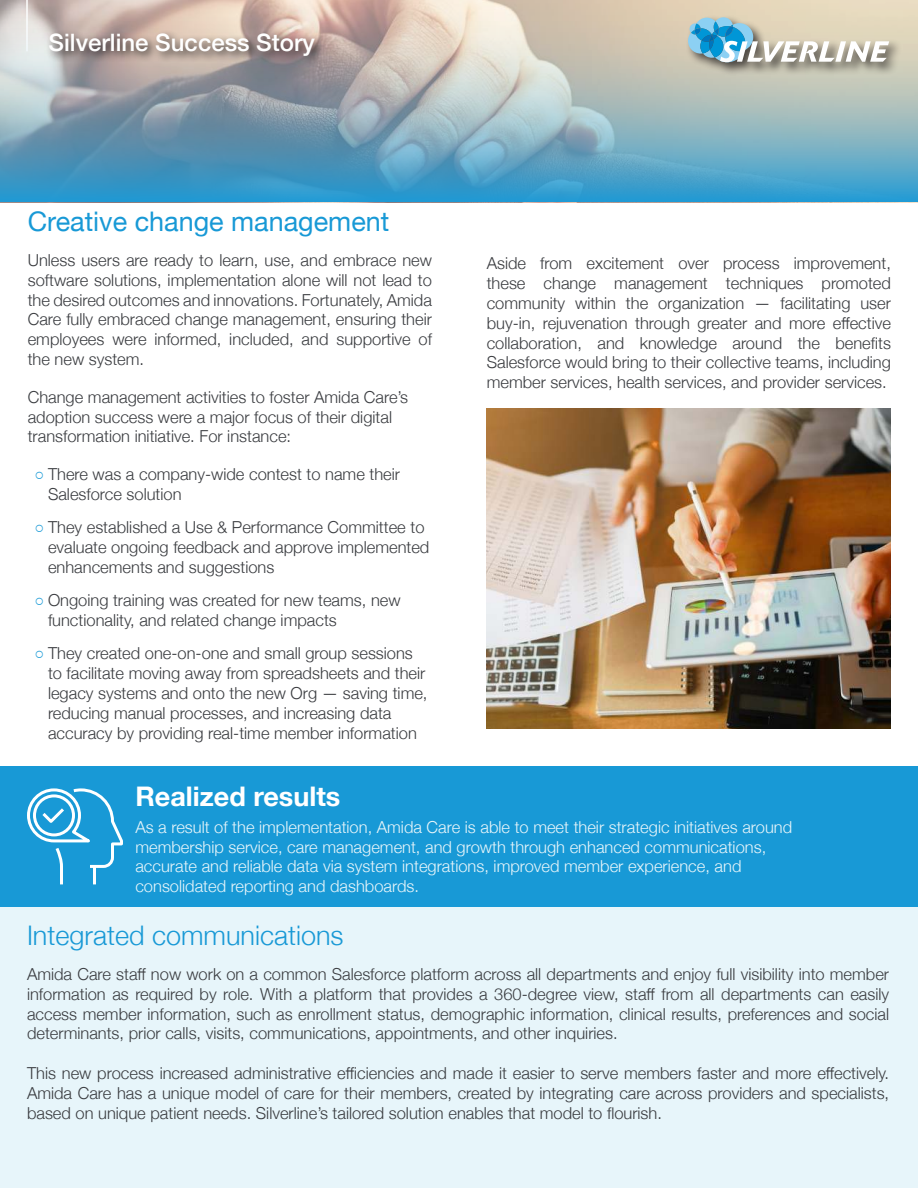
<style>
.page{position:relative;width:918px;height:1188px;background:#fff}
.page>*{position:absolute;margin:0;border:0;box-sizing:border-box;transform-origin:0 0}
.t1{font:27px "Helvetica Neue";color:#1899d6}
.t2{font:300 27px "Helvetica Neue";color:#1899d6}
.t3{font:700 27px "Helvetica Neue";color:#fff}
.t4{font:500 24px "Helvetica Neue";color:#fff}
.t5{font:300 16.5px/19.8px "Helvetica Neue";color:#3a3c40}
.t6{font:300 16.5px/19.8px "Helvetica Neue";color:#e7f5fa}
.s1{font-family:"Courier New";font-weight:400;color:#1899d6}
</style>
<div class="page">
<img style="left:0;top:0;width:918px;height:202px">
<div style="left:0;top:872px;width:918px;height:316px;background:#e7f5fa"></div>
<div style="left:0;top:767px;width:918px;height:140px;background:#1899d6"></div>
<hr style="left:26px;top:0;width:2px;height:51px;background:#fff">
<div style="left:46px;top:30px;width:280px;height:37px;background:#221f1f;opacity:.88"></div>
<div style="left:686px;top:15px;width:216px;height:60px;background:#221f1f;opacity:.75"></div>
<svg style="left:688px;top:17px;width:201px;height:45px"></svg>
<img style="left:487px;top:408px;width:404px;height:321px">
<svg style="left:27px;top:788px;width:96px;height:97px"></svg>
<h2 class="t4" style="left:49px;top:33px;width:268px">Silverline Success Story</h2>
<h1 class="t1" style="left:28px;top:211px;width:363px">Creative change management</h1>
<p class="t5" style="left:28px;top:249px;width:406px;text-align:justify">Unless users are ready to learn, use, and embrace new software solutions, implementation alone will not lead to the desired outcomes and innovations. Fortunately, Amida Care fully embraced change management, ensuring their employees were informed, included, and supportive of the new system.</p>
<p class="t5" style="left:28px;top:386px;width:382px">Change management activities to foster Amida Care’s adoption success were a major focus of their digital transformation initiative. For instance:</p>
<p class="t5" style="left:48px;top:463px;width:354px;text-indent:-13px"><span class="s1">○</span> There was a company-wide contest to name their<br>Salesforce solution</p>
<p class="t5" style="left:48px;top:516px;width:383px;text-indent:-13px"><span class="s1">○</span> They established a Use &amp; Performance Committee to evaluate ongoing feedback and approve implemented enhancements and suggestions</p>
<p class="t5" style="left:48px;top:589px;width:354px;text-indent:-13px"><span class="s1">○</span> Ongoing training was created for new teams, new functionality, and related change impacts</p>
<p class="t5" style="left:48px;top:642px;width:381px;text-indent:-13px"><span class="s1">○</span> They created one-on-one and small group sessions to facilitate moving away from spreadsheets and their legacy systems and onto the new Org — saving time, reducing manual processes, and increasing data accuracy by providing real-time member information</p>
<p class="t5" style="left:487px;top:252px;width:406px;text-align:justify">Aside from excitement over process improvement, these change management techniques promoted community within the organization — facilitating user buy-in, rejuvenation through greater and more effective collaboration, and knowledge around the benefits Salesforce would bring to their collective teams, including member services, health services, and provider services.</p>
<h1 class="t3" style="left:135px;top:787px;width:206px">Realized results</h1>
<p class="t6" style="left:135px;top:816px;width:658px">As a result of the implementation, Amida Care is able to meet their strategic initiatives around membership service, care management, and growth through enhanced communications, accurate and reliable data via system integrations, improved member experience, and consolidated reporting and dashboards.</p>
<h1 class="t2" style="left:27px;top:914px;width:318px">Integrated communications</h1>
<p class="t5" style="left:27px;top:963px;width:864px;text-align:justify">Amida Care staff now work on a common Salesforce platform across all departments and enjoy full visibility into member information as required by role. With a platform that provides a 360-degree view, staff from all departments can easily access member information, such as enrollment status, demographic information, clinical results, preferences and social determinants, prior calls, visits, communications, appointments, and other inquiries.</p>
<p class="t5" style="left:27px;top:1062px;width:864px;text-align:justify">This new process increased administrative efficiencies and made it easier to serve members faster and more effectively.<br>Amida Care has a unique model of care for their members, created by integrating care across providers and specialists, based on unique patient needs. Silverline’s tailored solution enables that model to flourish.</p>
</div>
